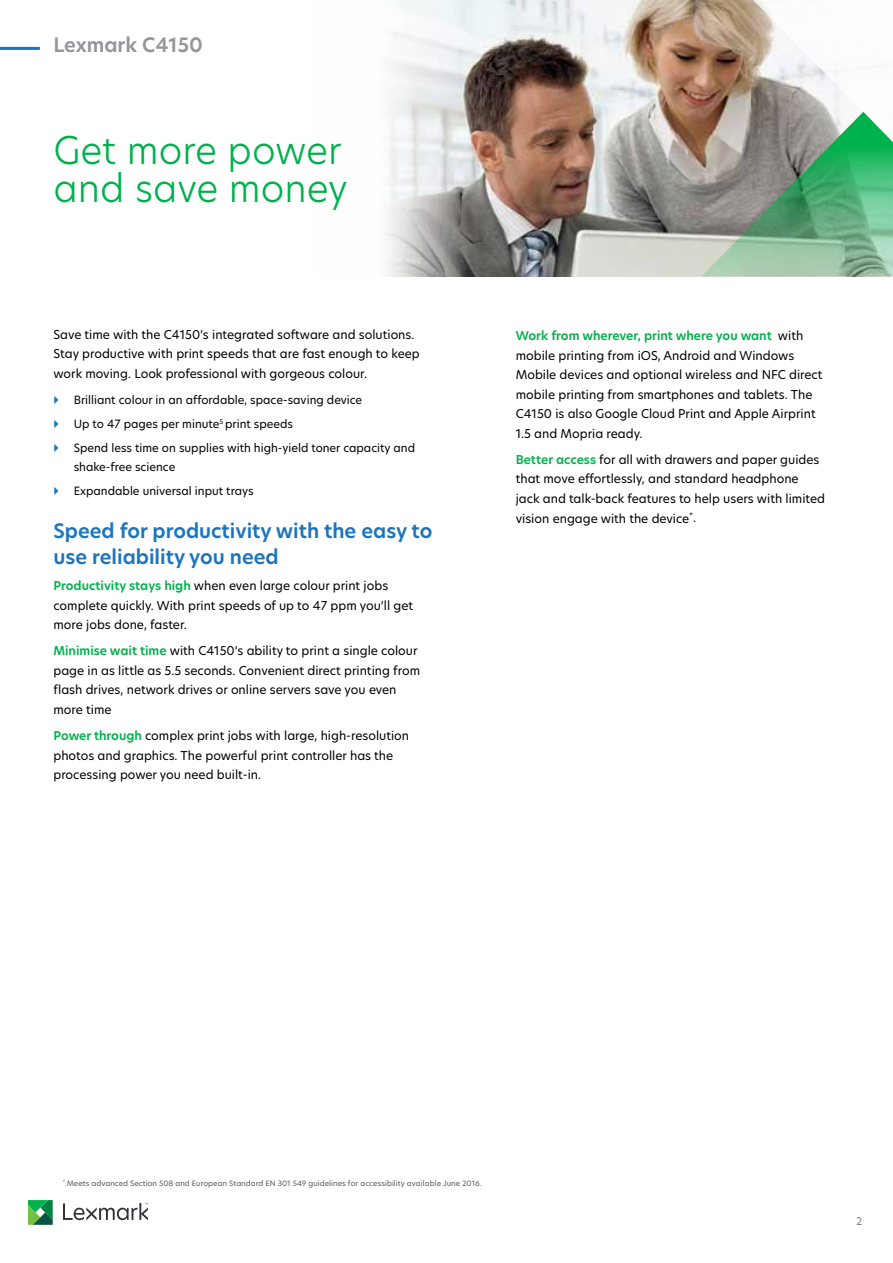
<style>
.page{position:relative;width:893px;height:1263px;background:#fff}
.page>*{position:absolute;margin:0;border:0;box-sizing:border-box;transform-origin:0 0}
.t1{font:300 37.5px/37.5px "TP Hero";color:#00b14c}
.t2{font:600 19.5px/25.5px "TP Hero";color:#1c75bc}
.t3{font:600 19.5px "TP Hero";color:#939598}
.t4{font:12px/19.5px "TP Hero";color:#000}
.t5{font:11.25px/23.9px "TP Hero";color:#000}
.t6{font:10.5px "TP Hero";color:#7e7e85}
.t7{font:7.2px "TP Hero";color:#58595b}
.s1{font-weight:600;color:#00b14c}
</style>
<div class="page">
<img style="left:384px;top:0;width:317px;height:276px">
<img style="left:701px;top:0;width:192px;height:276px">
<svg style="left:63px;top:1203px;width:85px;height:17px"></svg>
<svg style="left:28px;top:1200px;width:25px;height:25px"></svg>
<hr style="left:0;top:47px;width:40px;height:3px;background:#1c75bc">
<h2 class="t3" style="left:53px;top:32px;width:151px">Lexmark C4150</h2>
<h1 class="t1" style="left:53px;top:131px;width:296px">Get more power and save money</h1>
<p class="t4" style="left:53px;top:324px;width:368px">Save time with the C4150’s integrated software and solutions.<br>Stay productive with print speeds that are fast enough to keep work moving. Look professional with gorgeous colour.</p>
<p class="t5" style="left:74px;top:388px;width:343px">Brilliant colour in an affordable, space-saving device<br>Up to 47 pages per minute<sup>5</sup> print speeds<br>Spend less time on supplies with high-yield toner capacity and</p>
<p class="t5" style="left:74px;top:455px;width:181px">shake-free science<br>Expandable universal input trays</p>
<h2 class="t2" style="left:53px;top:518px;width:380px">Speed for productivity with the easy to use reliability you need</h2>
<p class="t4" style="left:53px;top:576px;width:361px"><span class="s1">Productivity stays high</span> when even large colour print jobs complete quickly. With print speeds of up to 47 ppm you’ll get more jobs done, faster.</p>
<p class="t4" style="left:53px;top:641px;width:368px"><span class="s1">Minimise wait time</span> with C4150’s ability to print a single colour page in as little as 5.5 seconds. Convenient direct printing from flash drives, network drives or online servers save you even more time</p>
<p class="t4" style="left:53px;top:726px;width:357px"><span class="s1">Power through</span> complex print jobs with large, high-resolution photos and graphics. The powerful print controller has the processing power you need built-in.</p>
<p class="t4" style="left:516px;top:326px;width:308px"><span class="s1">Work from wherever, print where you want</span> with mobile printing from iOS, Android and Windows Mobile devices and optional wireless and NFC direct mobile printing from smartphones and tablets. The C4150 is also Google Cloud Print and Apple Airprint 1.5 and Mopria ready.</p>
<p class="t4" style="left:516px;top:450px;width:311px"><span class="s1">Better access</span> for all with drawers and paper guides that move effortlessly, and standard headphone jack and talk-back features to help users with limited vision engage with the device<sup>*</sup>.</p>
<p class="t7" style="left:63px;top:1178px;width:420px"><sup>*</sup> Meets advanced Section 508 and European Standard EN 301 549 guidelines for accessibility available June 2016.</p>
<p class="t6" style="left:856px;top:1214px;width:8px">2</p>
</div>
